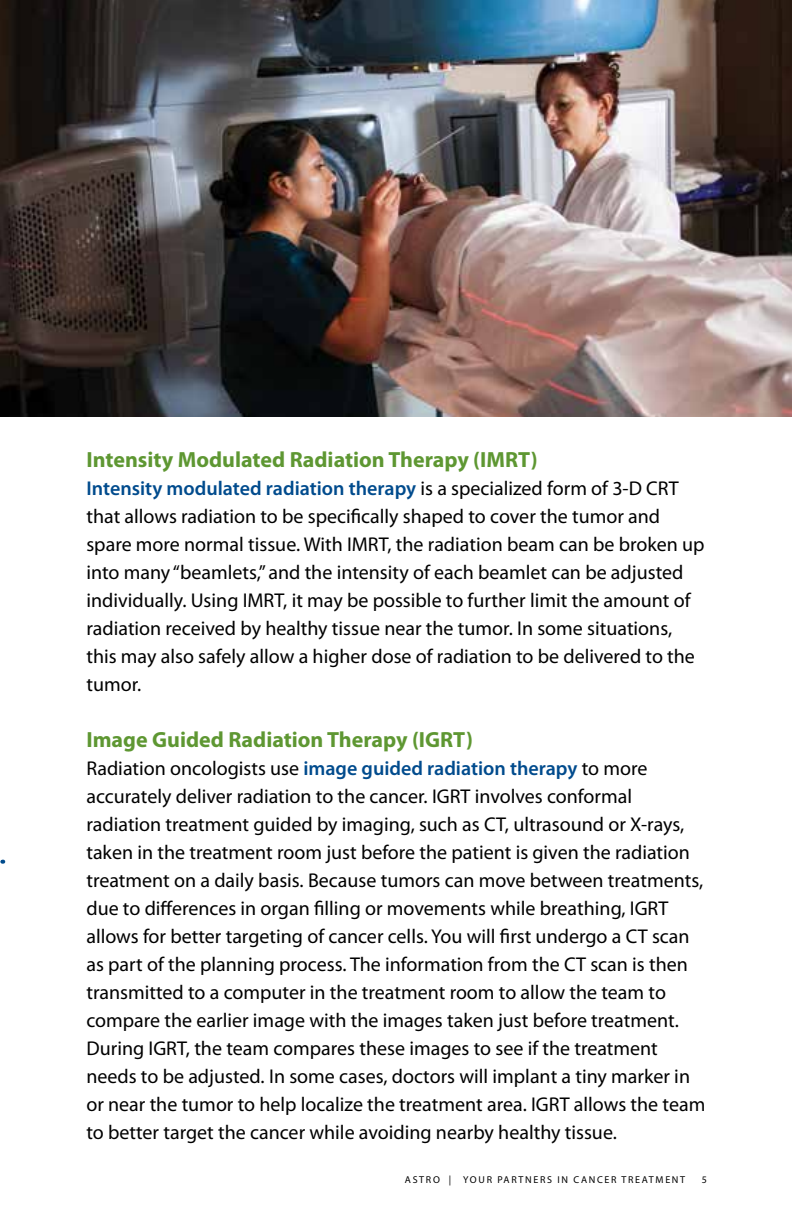
<style>
.page{position:relative;width:792px;height:1224px;background:#fff}
.page>*{position:absolute;margin:0;border:0;box-sizing:border-box;transform-origin:0 0}
.t1{font:700 22px "Myriad Pro";color:#5e9732}
.t2{font:20px/28px "Myriad Pro";color:#000}
.t3{font:10px "Myriad Pro";letter-spacing:.17em;color:#000}
.s1{font-weight:600;color:#004b8d}
</style>
<div class="page">
<img style="left:0;top:0;width:792px;height:416px">
<p class="t1" style="left:86px;top:445px;width:453px">Intensity Modulated Radiation Therapy (IMRT)</p>
<p class="t2" style="left:86px;top:473px;width:620px"><span class="s1">Intensity modulated radiation therapy</span> is a specialized form of 3-D CRT that allows radiation to be specifically shaped to cover the tumor and spare more normal tissue. With IMRT, the radiation beam can be broken up into many “beamlets,” and the intensity of each beamlet can be adjusted individually. Using IMRT, it may be possible to further limit the amount of radiation received by healthy tissue near the tumor. In some situations, this may also safely allow a higher dose of radiation to be delivered to the tumor.</p>
<p class="t1" style="left:86px;top:725px;width:388px">Image Guided Radiation Therapy (IGRT)</p>
<p class="t2" style="left:86px;top:753px;width:620px">Radiation oncologists use <span class="s1">image guided radiation therapy</span> to more accurately deliver radiation to the cancer. IGRT involves conformal radiation treatment guided by imaging, such as CT, ultrasound or X-rays, taken in the treatment room just before the patient is given the radiation treatment on a daily basis. Because tumors can move between treatments, due to differences in organ filling or movements while breathing, IGRT allows for better targeting of cancer cells. You will first undergo a CT scan as part of the planning process. The information from the CT scan is then transmitted to a computer in the treatment room to allow the team to compare the earlier image with the images taken just before treatment.<br>During IGRT, the team compares these images to see if the treatment needs to be adjusted. In some cases, doctors will implant a tiny marker in or near the tumor to help localize the treatment area. IGRT allows the team to better target the cancer while avoiding nearby healthy tissue.</p>
<p class="t3" style="left:405px;top:1174px;width:282px">ASTRO | YOUR PARTNERS IN CANCER TREATMENT</p>
<p class="t3" style="left:702px;top:1174px;width:7px">5</p>
</div>
